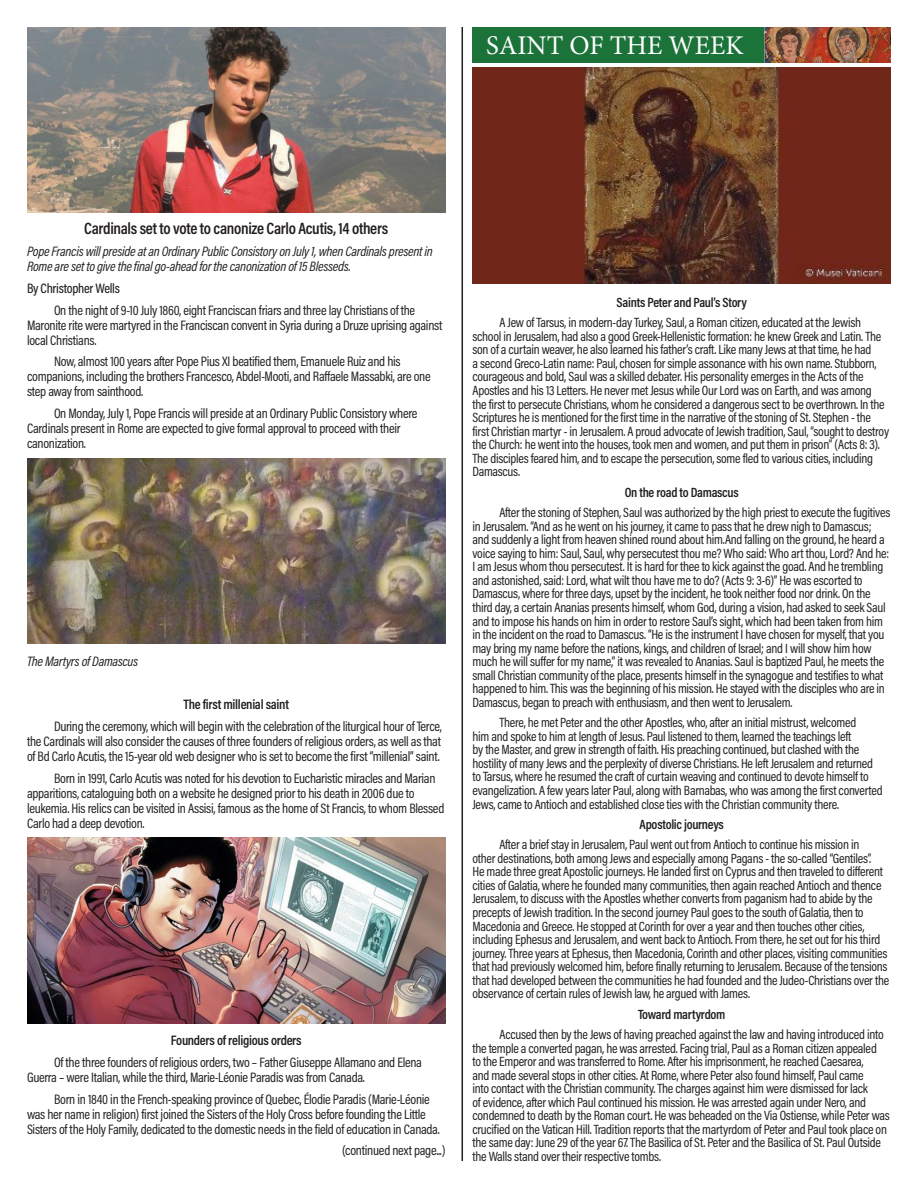
<style>
.page{position:relative;width:918px;height:1188px;background:#fff}
.page>*{position:absolute;margin:0;border:0;box-sizing:border-box;transform-origin:0 0}
.t1{font:27px "Minion Pro";color:#fff}
.t2{font:600 16.5px "Acumin Pro Cond";letter-spacing:-.02em;color:#231f20}
.t3{font:13.8px/15px "Acumin Pro Cond";letter-spacing:-.02em;color:#231f20}
.t4{font:italic 13.8px/15px "Acumin Pro Cond";letter-spacing:-.02em;color:#231f20}
.t5{font:600 13.8px "Acumin Pro Cond";letter-spacing:-.02em;color:#231f20}
.t6{font:500 13.8px "Acumin Pro Cond";letter-spacing:-.02em;color:#231f20}
.t7{font:13.5px/13.5px "Acumin Pro Cond";letter-spacing:-.02em;color:#231f20}
.t8{font:600 13.5px "Acumin Pro Cond";letter-spacing:-.02em;color:#231f20}
</style>
<div class="page">
<hr style="left:462px;top:27px;width:1px;height:1134px;background:#231f20">
<img style="left:27px;top:27px;width:419px;height:186px">
<img style="left:27px;top:458px;width:418px;height:186px">
<img style="left:27px;top:838px;width:418px;height:185px">
<div style="left:472px;top:27px;width:419px;height:35px;background:#1c733a"></div>
<img style="left:764px;top:27px;width:127px;height:35px">
<img style="left:472px;top:68px;width:419px;height:215px">
<p class="t1" style="left:486px;top:27px;width:259px">SAINT OF THE WEEK</p>
<p class="t2" style="left:84px;top:218px;width:306px">Cardinals set to vote to canonize Carlo Acutis, 14 others</p>
<p class="t4" style="left:27px;top:244px;width:407px">Pope Francis will preside at an Ordinary Public Consistory on July 1, when Cardinals present in<br>Rome are set to give the final go-ahead for the canonization of 15 Blesseds.</p>
<p class="t6" style="left:27px;top:279px;width:94px">By Christopher Wells</p>
<p class="t3" style="left:27px;top:302px;width:417px;text-indent:27px">On the night of 9-10 July 1860, eight Franciscan friars and three lay Christians of the<br>Maronite rite were martyred in the Franciscan convent in Syria during a Druze uprising against local Christians.</p>
<p class="t3" style="left:27px;top:354px;width:405px;text-indent:27px">Now, almost 100 years after Pope Pius XI beatified them, Emanuele Ruiz and his companions, including the brothers Francesco, Abdel-Mooti, and Raffaele Massabki, are one step away from sainthood.</p>
<p class="t3" style="left:27px;top:406px;width:392px;text-indent:27px">On Monday, July 1, Pope Francis will preside at an Ordinary Public Consistory where<br>Cardinals present in Rome are expected to give formal approval to proceed with their canonization.</p>
<p class="t4" style="left:27px;top:653px;width:113px">The Martyrs of Damascus</p>
<p class="t5" style="left:184px;top:695px;width:107px">The first millenial saint</p>
<p class="t3" style="left:27px;top:718px;width:416px;text-align:justify;text-indent:27px">During the ceremony, which will begin with the celebration of the liturgical hour of Terce, the Cardinals will also consider the causes of three founders of religious orders, as well as that of Bd Carlo Acutis, the 15-year old web designer who is set to become the first “millenial” saint.</p>
<p class="t3" style="left:27px;top:770px;width:419px;text-indent:27px">Born in 1991, Carlo Acutis was noted for his devotion to Eucharistic miracles and Marian apparitions, cataloguing both on a website he designed prior to his death in 2006 due to leukemia. His relics can be visited in Assisi, famous as the home of St Francis, to whom Blessed Carlo had a deep devotion.</p>
<p class="t5" style="left:171px;top:1031px;width:132px">Founders of religious orders</p>
<p class="t3" style="left:27px;top:1054px;width:397px;text-indent:27px">Of the three founders of religious orders, two – Father Giuseppe Allamano and Elena<br>Guerra – were Italian, while the third, Marie-Léonie Paradis was from Canada.</p>
<p class="t3" style="left:27px;top:1091px;width:414px;text-indent:27px">Born in 1840 in the French-speaking province of Quebec, Élodie Paradis (Marie-Léonie was her name in religion) first joined the Sisters of the Holy Cross before founding the Little<br>Sisters of the Holy Family, dedicated to the domestic needs in the field of education in Canada.</p>
<p class="t3" style="left:342px;top:1143px;width:105px">(continued next page...)</p>
<p class="t8" style="left:617px;top:293px;width:132px">Saints Peter and Paul’s Story</p>
<p class="t7" style="left:472px;top:316px;width:418px;text-indent:27px">A Jew of Tarsus, in modern-day Turkey, Saul, a Roman citizen, educated at the Jewish school in Jerusalem, had also a good Greek-Hellenistic formation: he knew Greek and Latin. The son of a curtain weaver, he also learned his father’s craft. Like many Jews at that time, he had<br>a second Greco-Latin name: Paul, chosen for simple assonance with his own name. Stubborn, courageous and bold, Saul was a skilled debater. His personality emerges in the Acts of the Apostles and his 13 Letters. He never met Jesus while Our Lord was on Earth, and was among the first to persecute Christians, whom he considered a dangerous sect to be overthrown. In the Scriptures he is mentioned for the first time in the narrative of the stoning of St. Stephen - the first Christian martyr - in Jerusalem. A proud advocate of Jewish tradition, Saul, “sought to destroy the Church: he went into the houses, took men and women, and put them in prison” (Acts 8: 3).<br>The disciples feared him, and to escape the persecution, some fled to various cities, including Damascus.</p>
<p class="t8" style="left:625px;top:483px;width:115px">On the road to Damascus</p>
<p class="t7" style="left:472px;top:505px;width:419px;text-indent:27px">After the stoning of Stephen, Saul was authorized by the high priest to execute the fugitives in Jerusalem. “And as he went on his journey, it came to pass that he drew nigh to Damascus; and suddenly a light from heaven shined round about him.And falling on the ground, he heard a voice saying to him: Saul, Saul, why persecutest thou me? Who said: Who art thou, Lord? And he:<br>I am Jesus whom thou persecutest. It is hard for thee to kick against the goad. And he trembling and astonished, said: Lord, what wilt thou have me to do? (Acts 9: 3-6)” He was escorted to Damascus, where for three days, upset by the incident, he took neither food nor drink. On the third day, a certain Ananias presents himself, whom God, during a vision, had asked to seek Saul and to impose his hands on him in order to restore Saul’s sight, which had been taken from him in the incident on the road to Damascus. “He is the instrument I have chosen for myself, that you may bring my name before the nations, kings, and children of Israel; and I will show him how much he will suffer for my name,” it was revealed to Ananias. Saul is baptized Paul, he meets the small Christian community of the place, presents himself in the synagogue and testifies to what happened to him. This was the beginning of his mission. He stayed with the disciples who are in Damascus, began to preach with enthusiasm, and then went to Jerusalem.</p>
<p class="t7" style="left:472px;top:716px;width:412px;text-indent:27px">There, he met Peter and the other Apostles, who, after an initial mistrust, welcomed<br>him and spoke to him at length of Jesus. Paul listened to them, learned the teachings left<br>by the Master, and grew in strength of faith. His preaching continued, but clashed with the hostility of many Jews and the perplexity of diverse Christians. He left Jerusalem and returned to Tarsus, where he resumed the craft of curtain weaving and continued to devote himself to evangelization. A few years later Paul, along with Barnabas, who was among the first converted Jews, came to Antioch and established close ties with the Christian community there.</p>
<p class="t8" style="left:640px;top:815px;width:86px">Apostolic journeys</p>
<p class="t7" style="left:472px;top:838px;width:418px;text-indent:27px">After a brief stay in Jerusalem, Paul went out from Antioch to continue his mission in<br>other destinations, both among Jews and especially among Pagans - the so-called “Gentiles”.<br>He made three great Apostolic journeys. He landed first on Cyprus and then traveled to different cities of Galatia, where he founded many communities, then again reached Antioch and thence Jerusalem, to discuss with the Apostles whether converts from paganism had to abide by the precepts of Jewish tradition. In the second journey Paul goes to the south of Galatia, then to Macedonia and Greece. He stopped at Corinth for over a year and then touches other cities, including Ephesus and Jerusalem, and went back to Antioch. From there, he set out for his third journey. Three years at Ephesus, then Macedonia, Corinth and other places, visiting communities that had previously welcomed him, before finally returning to Jerusalem. Because of the tensions that had developed between the communities he had founded and the Judeo-Christians over the observance of certain rules of Jewish law, he argued with James.</p>
<p class="t8" style="left:638px;top:1005px;width:89px">Toward martyrdom</p>
<p class="t7" style="left:472px;top:1027px;width:419px;text-indent:27px">Accused then by the Jews of having preached against the law and having introduced into the temple a converted pagan, he was arrested. Facing trial, Paul as a Roman citizen appealed<br>to the Emperor and was transferred to Rome. After his imprisonment, he reached Caesarea,<br>and made several stops in other cities. At Rome, where Peter also found himself, Paul came<br>into contact with the Christian community. The charges against him were dismissed for lack<br>of evidence, after which Paul continued his mission. He was arrested again under Nero, and condemned to death by the Roman court. He was beheaded on the Via Ostiense, while Peter was crucified on the Vatican Hill. Tradition reports that the martyrdom of Peter and Paul took place on the same day: June 29 of the year 67. The Basilica of St. Peter and the Basilica of St. Paul Outside the Walls stand over their respective tombs.</p>
</div>
